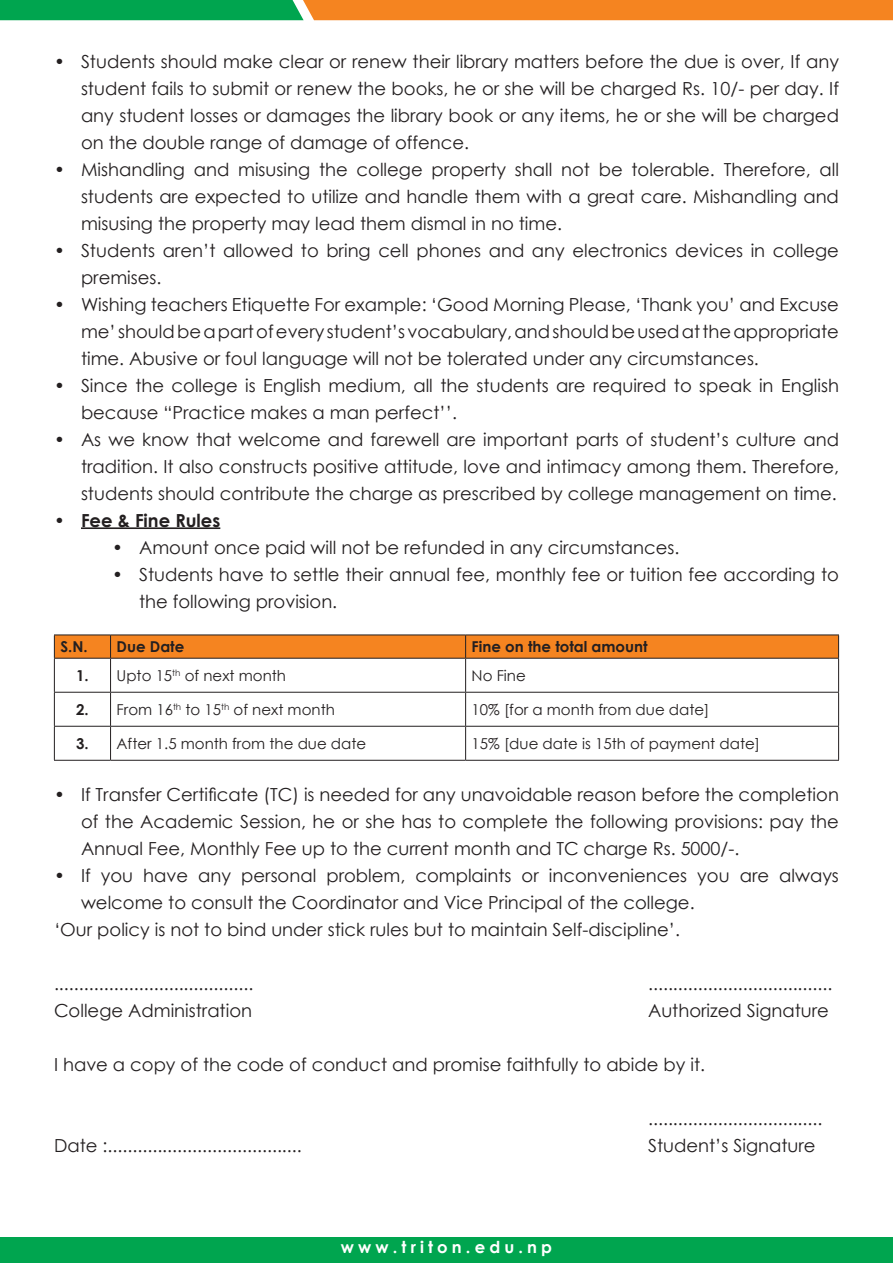
<style>
.page{position:relative;width:893px;height:1263px;background:#fff}
.page>*{position:absolute;margin:0;border:0;box-sizing:border-box;transform-origin:0 0}
.t1{font:18px/27px "Century Gothic";color:#231f20;text-align:justify}
.t2{font:700 18px "Century Gothic";color:#231f20}
.t3{font:700 16.5px "Century Gothic";letter-spacing:.25em;color:#fff}
.t4{font:15px "Century Gothic";color:#231f20}
.t5{font:700 15px "Century Gothic";color:#231f20}
</style>
<div class="page">
<svg style="left:0;top:0;width:893px;height:20px;background:#a39032"></svg>
<div style="left:0;top:1237px;width:893px;height:26px;background:#00a54f"></div>
<hr style="left:81px;top:527px;width:139px;height:2px;background:#231f20">
<svg style="left:54px;top:635px;width:785px;height:23px;background:#ed8020"></svg>
<hr style="left:54px;top:658px;width:57px;height:1px;background:#231f20">
<hr style="left:54px;top:659px;width:1px;height:33px;background:#231f20">
<hr style="left:111px;top:658px;width:355px;height:1px;background:#231f20">
<hr style="left:110px;top:659px;width:1px;height:33px;background:#231f20">
<hr style="left:466px;top:658px;width:373px;height:1px;background:#231f20">
<hr style="left:465px;top:659px;width:1px;height:33px;background:#231f20">
<hr style="left:838px;top:659px;width:1px;height:33px;background:#231f20">
<hr style="left:54px;top:692px;width:57px;height:1px;background:#231f20">
<hr style="left:54px;top:693px;width:1px;height:33px;background:#231f20">
<hr style="left:111px;top:692px;width:355px;height:1px;background:#231f20">
<hr style="left:110px;top:693px;width:1px;height:33px;background:#231f20">
<hr style="left:466px;top:692px;width:373px;height:1px;background:#231f20">
<hr style="left:465px;top:693px;width:1px;height:33px;background:#231f20">
<hr style="left:838px;top:693px;width:1px;height:33px;background:#231f20">
<hr style="left:54px;top:726px;width:57px;height:1px;background:#231f20">
<hr style="left:54px;top:727px;width:1px;height:33px;background:#231f20">
<hr style="left:111px;top:726px;width:355px;height:1px;background:#231f20">
<hr style="left:110px;top:727px;width:1px;height:33px;background:#231f20">
<hr style="left:466px;top:726px;width:373px;height:1px;background:#231f20">
<hr style="left:465px;top:727px;width:1px;height:33px;background:#231f20">
<hr style="left:838px;top:727px;width:1px;height:33px;background:#231f20">
<hr style="left:54px;top:760px;width:57px;height:1px;background:#231f20">
<hr style="left:111px;top:760px;width:355px;height:1px;background:#231f20">
<hr style="left:466px;top:760px;width:373px;height:1px;background:#231f20">
<p class="t1" style="left:81px;top:47px;width:759px;text-indent:-27px">• Students should make clear or renew their library matters before the due is over, If any student fails to submit or renew the books, he or she will be charged Rs. 10/- per day. If any student losses or damages the library book or any items, he or she will be charged on the double range of damage of offence.</p>
<p class="t1" style="left:81px;top:155px;width:759px;text-indent:-27px">• Mishandling and misusing the college property shall not be tolerable. Therefore, all students are expected to utilize and handle them with a great care. Mishandling and misusing the property may lead them dismal in no time.</p>
<p class="t1" style="left:81px;top:236px;width:759px;text-indent:-27px">• Students aren’t allowed to bring cell phones and any electronics devices in college premises.</p>
<p class="t1" style="left:81px;top:290px;width:759px;text-indent:-27px">• Wishing teachers Etiquette For example: ‘Good Morning Please, ‘Thank you’ and Excuse me’ should be a part of every student’s vocabulary, and should be used at the appropriate time. Abusive or foul language will not be tolerated under any circumstances.</p>
<p class="t1" style="left:81px;top:371px;width:759px;text-indent:-27px">• Since the college is English medium, all the students are required to speak in English because “Practice makes a man perfect’’.</p>
<p class="t1" style="left:81px;top:425px;width:759px;text-indent:-27px">• As we know that welcome and farewell are important parts of student’s culture and tradition. It also constructs positive attitude, love and intimacy among them. Therefore, students should contribute the charge as prescribed by college management on time.</p>
<p class="t2" style="left:54px;top:506px;width:168px">• Fee &amp; Fine Rules</p>
<p class="t1" style="left:112px;top:533px;width:569px">• Amount once paid will not be refunded in any circumstances.</p>
<p class="t1" style="left:139px;top:560px;width:701px;text-indent:-27px">• Students have to settle their annual fee, monthly fee or tuition fee according to the following provision.</p>
<p class="t5" style="left:60px;top:635px;width:29px">S.N.</p>
<p class="t5" style="left:117px;top:635px;width:69px">Due Date</p>
<p class="t5" style="left:472px;top:635px;width:178px">Fine on the total amount</p>
<p class="t5" style="left:76px;top:664px;width:14px">1.</p>
<p class="t4" style="left:117px;top:665px;width:171px">Upto 15<sup>th</sup> of next month</p>
<p class="t4" style="left:472px;top:665px;width:56px">No Fine</p>
<p class="t5" style="left:76px;top:698px;width:14px">2.</p>
<p class="t4" style="left:117px;top:699px;width:220px">From 16<sup>th</sup> to 15<sup>th</sup> of next month</p>
<p class="t4" style="left:472px;top:699px;width:239px">10% [for a month from due date]</p>
<p class="t5" style="left:76px;top:732px;width:14px">3.</p>
<p class="t4" style="left:117px;top:733px;width:251px">After 1.5 month from the due date</p>
<p class="t4" style="left:472px;top:733px;width:290px">15% [due date is 15th of payment date]</p>
<p class="t1" style="left:81px;top:781px;width:759px;text-indent:-27px">• If Transfer Certificate (TC) is needed for any unavoidable reason before the completion of the Academic Session, he or she has to complete the following provisions: pay the Annual Fee, Monthly Fee up to the current month and TC charge Rs. 5000/-.</p>
<p class="t1" style="left:81px;top:862px;width:759px;text-indent:-27px">• If you have any personal problem, complaints or inconveniences you are always welcome to consult the Coordinator and Vice Principal of the college.</p>
<p class="t1" style="left:54px;top:916px;width:628px">‘Our policy is not to bind under stick rules but to maintain Self-discipline’.</p>
<p class="t1" style="left:54px;top:970px;width:201px">........................................</p>
<p class="t1" style="left:648px;top:970px;width:186px">.....................................</p>
<p class="t1" style="left:54px;top:997px;width:200px">College Administration</p>
<p class="t1" style="left:648px;top:997px;width:182px">Authorized Signature</p>
<p class="t1" style="left:54px;top:1051px;width:653px">I have a copy of the code of conduct and promise faithfully to abide by it.</p>
<p class="t1" style="left:648px;top:1105px;width:176px">...................................</p>
<p class="t1" style="left:54px;top:1132px;width:249px">Date :.......................................</p>
<p class="t1" style="left:648px;top:1132px;width:169px">Student’s Signature</p>
<p class="t3" style="left:341px;top:1234px;width:213px">www.triton.edu.np</p>
</div>
